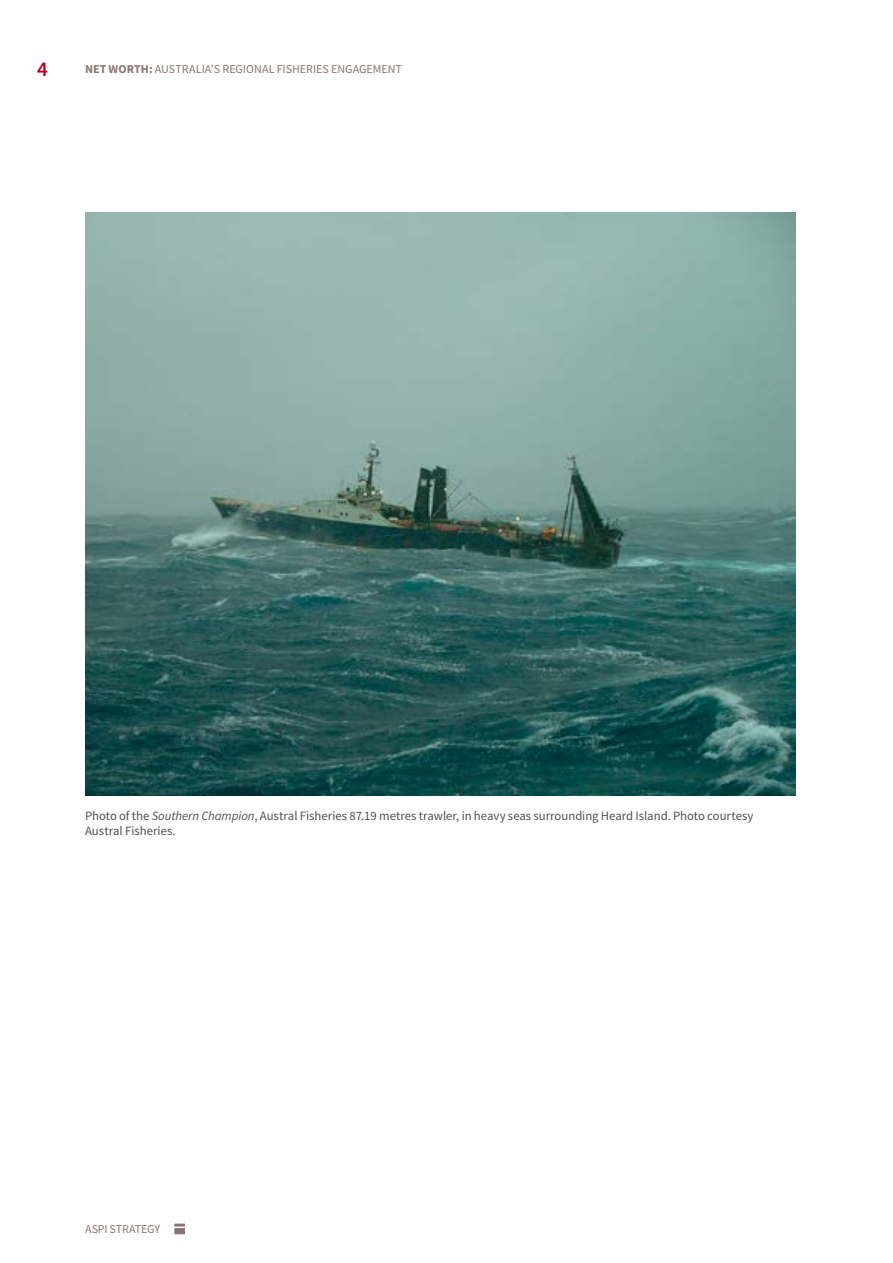
<style>
.page{position:relative;width:893px;height:1263px;background:#fff}
.page>*{position:absolute;margin:0;border:0;box-sizing:border-box;transform-origin:0 0}
.t1{font:600 21px "Source Sans Pro";color:#b3002d}
.t2{font:12.75px/15px "Source Sans Pro";color:#504f53}
.t3{font:12px "Source Sans Pro";letter-spacing:-.015em;color:#89766f}
.t4{font:700 12px "Source Sans Pro";letter-spacing:.01em;color:#89766f}
.s1{font-weight:400}
.s2{font-style:italic}
</style>
<div class="page">
<svg style="left:174px;top:1223px;width:11px;height:11px"></svg>
<img style="left:85px;top:213px;width:710px;height:583px">
<h1 class="t1" style="left:37px;top:55px;width:12px">4</h1>
<p class="t4" style="left:85px;top:60px;width:84px">NET WORTH: <span class="s1">Australia</span></p>
<p class="t3" style="left:211px;top:61px;width:19px">’s regional</p>
<p class="t3" style="left:277px;top:61px;width:7px">fisheries</p>
<p class="t3" style="left:331px;top:61px;width:8px">engagement</p>
<p class="t2" style="left:85px;top:808px;width:670px">Photo of the <span class="s2">Southern Champion</span>, Austral Fisheries 87.19 metres trawler, in heavy seas surrounding Heard Island. Photo courtesy<br>Austral Fisheries.</p>
<p class="t3" style="left:85px;top:1221px;width:77px">ASPI STRATEGY</p>
</div>
